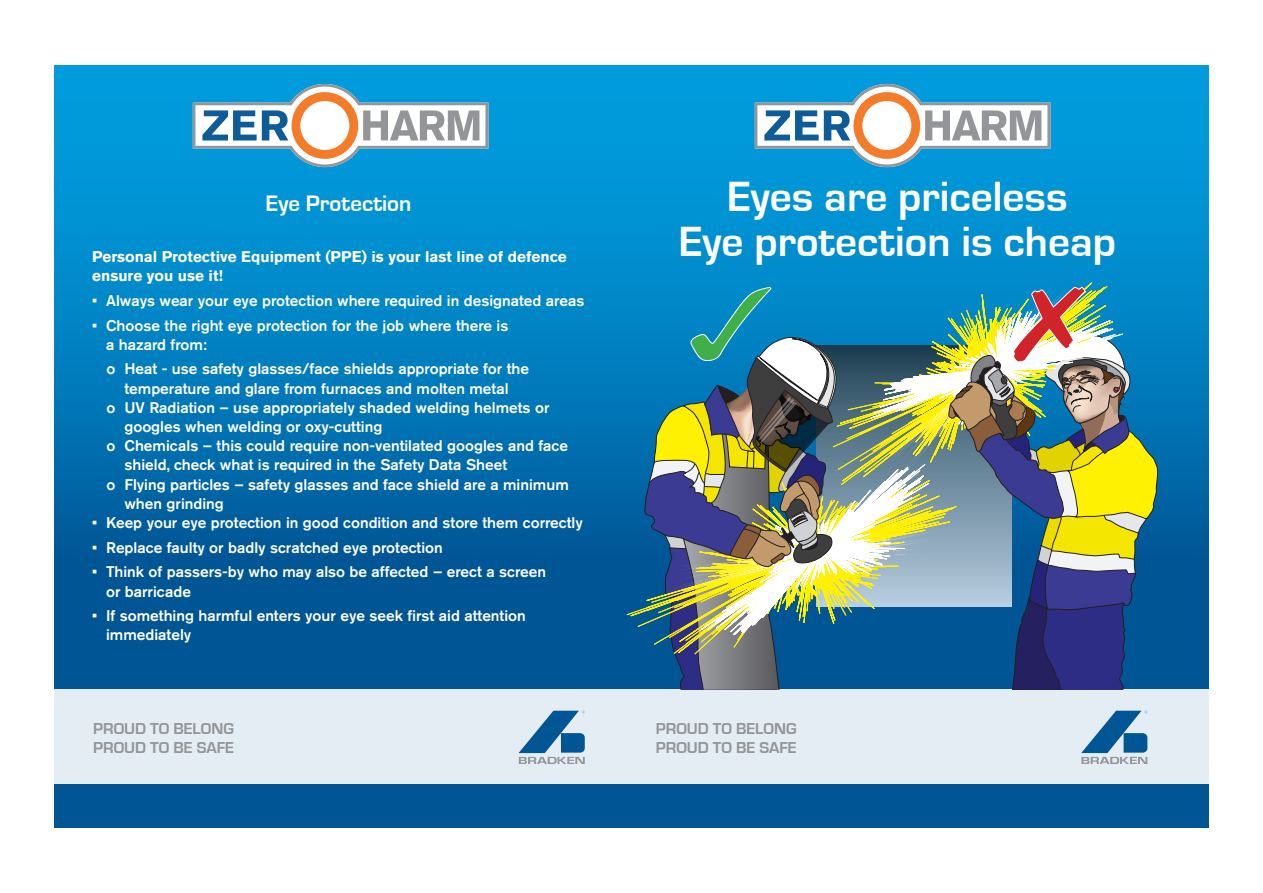
<style>
.page{position:relative;width:1263px;height:893px;background:#fff}
.page>*{position:absolute;margin:0;border:0;box-sizing:border-box;transform-origin:0 0}
.t1{font:700 43.5px "Eurostile";color:#fff}
.t2{font:700 23.1px "Eurostile";color:#fff}
.t3{font:700 16.35px/19.5px "Eurostile";color:#939598}
.t4{font:500 15.3px/19.2px "Akzidenz Grotesk BE";color:#fff}
.t5{font:700 15.3px "Akzidenz Grotesk BE";color:#fff}
</style>
<div class="page">
<div style="left:54px;top:65px;width:1155px;height:763px;background:#005595"></div>
<div style="left:54px;top:65px;width:1155px;height:492px;background:linear-gradient(to bottom,#00a6e6,#005e9f)"></div>
<div style="left:54px;top:690px;width:1155px;height:94px;background:#e5edf4"></div>
<svg style="left:1081px;top:711px;width:66px;height:53px"></svg>
<svg style="left:518px;top:711px;width:67px;height:53px"></svg>
<svg style="left:193px;top:84px;width:295px;height:83px;background:#7fb5cb"></svg>
<svg style="left:755px;top:84px;width:295px;height:83px;background:#7fb5cb"></svg>
<svg style="left:626px;top:280px;width:532px;height:410px"></svg>
<h2 class="t2" style="left:266px;top:191px;width:147px">Eye Protection</h2>
<p class="t5" style="left:92px;top:248px;width:476px">Personal Protective Equipment (PPE) is your last line of defence</p>
<p class="t5" style="left:92px;top:267px;width:132px">ensure you use it!</p>
<p class="t4" style="left:92px;top:291px;width:494px">• Always wear your eye protection where required in designated areas</p>
<p class="t4" style="left:106px;top:315px;width:404px;text-indent:-14px">• Choose the right eye protection for the job where there is a hazard from:</p>
<p class="t4" style="left:107px;top:359px;width:424px">o Heat - use safety glasses/face shields appropriate for the</p>
<p class="t4" style="left:124px;top:378px;width:386px">temperature and glare from furnaces and molten metal</p>
<p class="t4" style="left:107px;top:397px;width:444px">o UV Radiation – use appropriately shaded welding helmets or</p>
<p class="t4" style="left:124px;top:417px;width:259px">googles when welding or oxy-cutting</p>
<p class="t4" style="left:107px;top:436px;width:463px">o Chemicals – this could require non-ventilated googles and face</p>
<p class="t4" style="left:124px;top:455px;width:384px">shield, check what is required in the Safety Data Sheet</p>
<p class="t4" style="left:107px;top:474px;width:464px">o Flying particles – safety glasses and face shield are a minimum</p>
<p class="t4" style="left:124px;top:494px;width:101px">when grinding</p>
<p class="t4" style="left:92px;top:513px;width:492px">• Keep your eye protection in good condition and store them correctly</p>
<p class="t4" style="left:92px;top:537px;width:352px">• Replace faulty or badly scratched eye protection</p>
<p class="t4" style="left:106px;top:562px;width:441px;text-indent:-14px">• Think of passers-by who may also be affected – erect a screen or barricade</p>
<p class="t4" style="left:106px;top:606px;width:421px;text-indent:-14px">• If something harmful enters your eye seek first aid attention immediately</p>
<p class="t3" style="left:93px;top:719px;width:142px">PROUD TO BELONG<br>PROUD TO BE SAFE</p>
<h1 class="t1" style="left:727px;top:173px;width:342px">Eyes are priceless</h1>
<h1 class="t1" style="left:679px;top:218px;width:438px">Eye protection is cheap</h1>
<p class="t3" style="left:656px;top:719px;width:142px">PROUD TO BELONG<br>PROUD TO BE SAFE</p>
</div>
